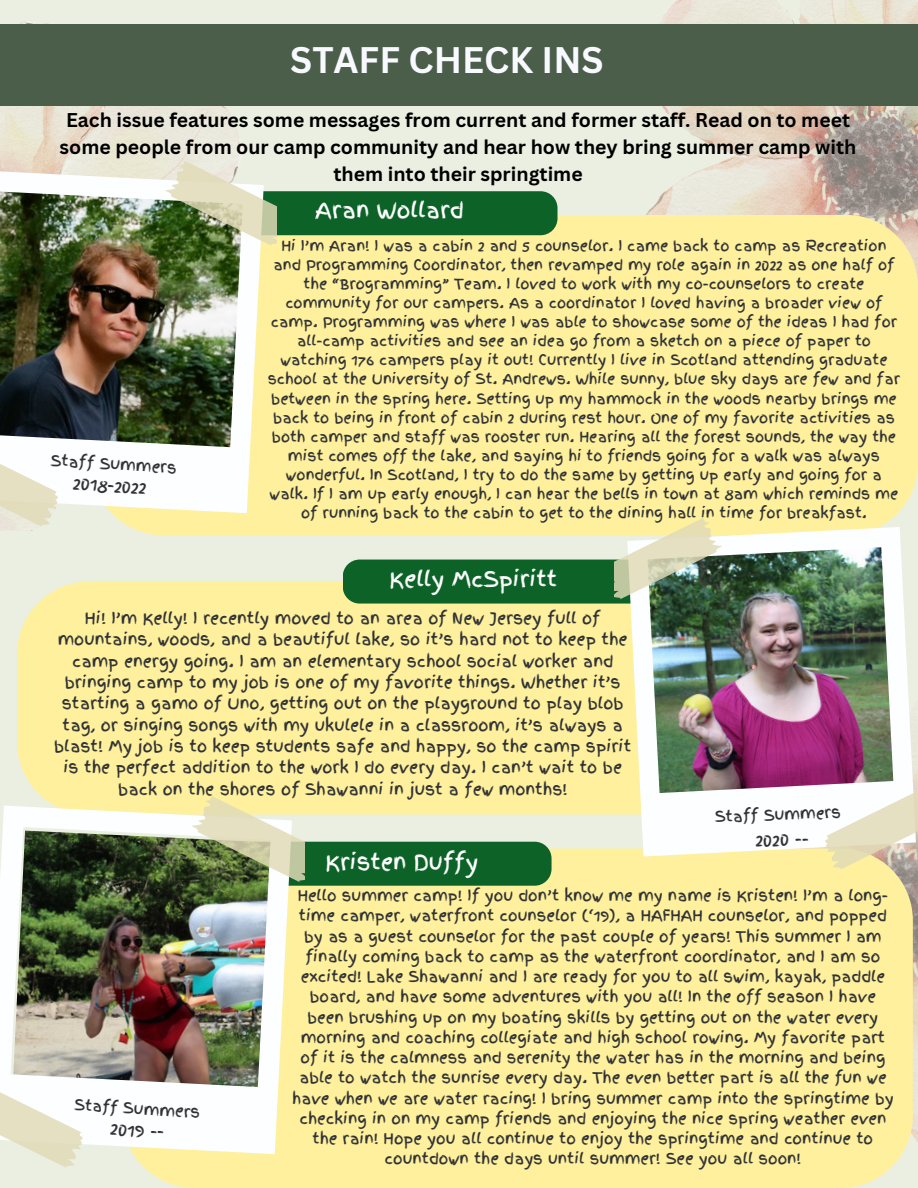
<style>
.page{position:relative;width:918px;height:1188px;background:#ebefe1}
.page>*{position:absolute;margin:0;border:0;box-sizing:border-box;transform-origin:0 0}
.t1{font:700 36px "Canva Sans";color:#f8f8ff}
.t2{font:21.6px "Finger Paint";color:#fff}
.t3{font:700 19.35px/27px "Canva Sans";color:#000;text-align:center}
.t4{font:16.5px "Finger Paint";color:#2f3235}
.t5{font:15.75px/21.3px "Finger Paint";color:#2f3235;text-align:center}
.t6{font:15px/20.2px "Finger Paint";color:#2f3235;text-align:center}
.t7{font:14.25px/19.2px "Finger Paint";color:#2f3235;text-align:center}
</style>
<div class="page">
<img style="left:630px;top:0;width:288px;height:415px">
<img style="left:0;top:21px;width:305px;height:510px">
<div style="left:0;top:24px;width:918px;height:81px;background:#4b5e4a"></div>
<img style="left:604px;top:742px;width:314px;height:446px">
<div style="left:17px;top:582px;width:761px;height:233px;background:#fff09d;border-radius:72px"></div>
<div style="left:343px;top:560px;width:324px;height:44px;background:#0c6227;border-radius:17px"></div>
<div style="left:91px;top:215px;width:826px;height:320px;background:#fff09d;border-radius:72px"></div>
<div style="left:234px;top:191px;width:324px;height:44px;background:#0c6227;border-radius:17px"></div>
<div style="left:122px;top:849px;width:791px;height:339px;background:#fff09d;border-radius:72px"></div>
<img style="left:627px;top:527px;width:289px;height:330px">
<svg style="left:615px;top:518px;width:107px;height:81px"></svg>
<svg style="left:825px;top:788px;width:93px;height:82px;background:#eae4cd"></svg>
<img style="left:0;top:170px;width:261px;height:343px">
<svg style="left:165px;top:161px;width:111px;height:85px"></svg>
<svg style="left:0;top:442px;width:58px;height:85px;background:#efedde"></svg>
<div style="left:228px;top:842px;width:324px;height:44px;background:#0c6227;border-radius:17px"></div>
<img style="left:0;top:806px;width:292px;height:348px">
<svg style="left:192px;top:796px;width:113px;height:86px"></svg>
<svg style="left:0;top:1081px;width:83px;height:87px"></svg>
<h1 class="t1" style="left:290px;top:34px;width:315px">STAFF CHECK INS</h1>
<h3 class="t3" style="left:60px;top:106px;width:798px">Each issue features some messages from current and former staff. Read on to meet some people from our camp community and hear how they bring summer camp with them into their springtime</h3>
<p class="t6" style="left:51px;top:451px;width:128px;rotate:3deg">Staff Summers</p>
<p class="t4" style="left:74px;top:471px;width:75px;rotate:4deg">2018-2022</p>
<h2 class="t2" style="left:315px;top:194px;width:150px">Aran Wollard</h2>
<p class="t7" style="left:268px;top:236px;width:634px">Hi I’m Aran! I was a cabin 2 and 5 counselor. I came back to camp as Recreation and Programming Coordinator, then revamped my role again in 2022 as one half of the “Brogramming” Team. I loved to work with my co-counselors to create community for our campers. As a coordinator I loved having a broader view of camp. Programming was where I was able to showcase some of the ideas I had for all-camp activities and see an idea go from a sketch on a piece of paper to watching 176 campers play it out! Currently I live in Scotland attending graduate school at the University of St. Andrews. While sunny, blue sky days are few and far between in the spring here. Setting up my hammock in the woods nearby brings me back to being in front of cabin 2 during rest hour. One of my favorite activities as both camper and staff was rooster run. Hearing all the forest sounds, the way the mist comes off the lake, and saying hi to friends going for a walk was always wonderful. In Scotland, I try to do the same by getting up early and going for a walk. If I am up early enough, I can hear the bells in town at 8am which reminds me of running back to the cabin to get to the dining hall in time for breakfast.</p>
<h2 class="t2" style="left:390px;top:563px;width:169px">Kelly McSpiritt</h2>
<p class="t5" style="left:54px;top:608px;width:579px">Hi! I’m Kelly! I recently moved to an area of New Jersey full of mountains, woods, and a beautiful lake, so it’s hard not to keep the camp energy going. I am an elementary school social worker and bringing camp to my job is one of my favorite things. Whether it’s starting a gamo of Uno, getting out on the playground to play blob tag, or singing songs with my ukulele in a classroom, it’s always a blast! My job is to keep students safe and happy, so the camp spirit is the perfect addition to the work I do every day. I can’t wait to be back on the shores of Shawanni in just a few months!</p>
<h2 class="t2" style="left:325px;top:847px;width:154px">Kristen Duffy</h2>
<p class="t6" style="left:714px;top:807px;width:128px;rotate:-2deg">Staff Summers</p>
<p class="t4" style="left:755px;top:828px;width:55px;rotate:-2deg">2020 --</p>
<p class="t6" style="left:75px;top:1095px;width:128px;rotate:3deg">Staff Summers</p>
<p class="t4" style="left:112px;top:1116px;width:55px;rotate:4deg">2019 --</p>
<p class="t6" style="left:292px;top:886px;width:603px">Hello summer camp! If you don’t know me my name is Kristen! I’m a long&shy;time camper, waterfront counselor (‘19), a HAFHAH counselor, and popped by as a guest counselor for the past couple of years! This summer I am finally coming back to camp as the waterfront coordinator, and I am so excited! Lake Shawanni and I are ready for you to all swim, kayak, paddle board, and have some adventures with you all! In the off season I have been brushing up on my boating skills by getting out on the water every morning and coaching collegiate and high school rowing. My favorite part of it is the calmness and serenity the water has in the morning and being able to watch the sunrise every day. The even better part is all the fun we have when we are water racing! I bring summer camp into the springtime by checking in on my camp friends and enjoying the nice spring weather even the rain! Hope you all continue to enjoy the springtime and continue to countdown the days until summer! See you all soon!</p>
</div>
